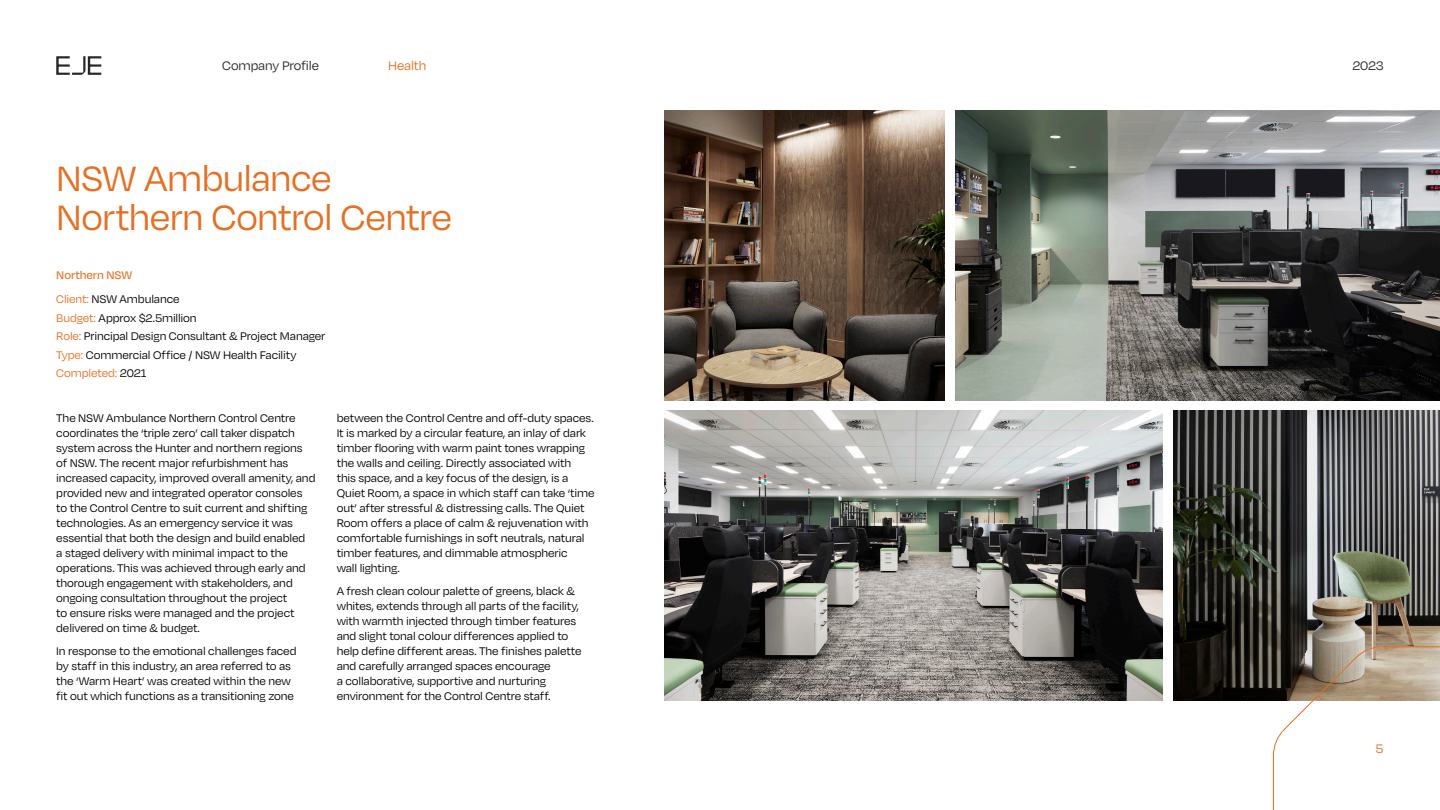
<style>
.page{position:relative;width:1440px;height:810px;background:#fff}
.page>*{position:absolute;margin:0;border:0;box-sizing:border-box;transform-origin:0 0}
.Heading_Small_Orange_-_Left_Align{font:40.5px/39.8px "Degular";letter-spacing:-.02em;color:#e66f23}
.t1{font:14.25px "Degular";letter-spacing:-.01em;color:#272727}
.t2{font:14.25px "Degular";letter-spacing:-.01em;color:#e66f23}
.Body_Copy_Small_Charcoal_-_Left_Align{font:12.75px/15px "Degular";letter-spacing:-.01em;color:#000}
.Paragraph_Style_2{font:12.75px "Degular";letter-spacing:-.01em;color:#000}
.Paragraph_Style_2-2{font:12.75px "Degular";letter-spacing:-.01em;color:#e66f23}
.Paragraph_Style_2-3{font:500 12.75px "Degular";letter-spacing:-.005em;color:#e66f23}
.s1{color:#e66f23}
.s2{color:#000}
</style>
<div class="page">
<img style="left:665px;top:110px;width:280px;height:290px">
<img style="left:956px;top:110px;width:484px;height:290px">
<img style="left:665px;top:410px;width:497px;height:290px">
<img style="left:1173px;top:410px;width:267px;height:290px">
<svg style="left:1273px;top:646px;width:167px;height:164px"></svg>
<svg style="left:56px;top:56px;width:45px;height:19px"></svg>
<p class="t1" style="left:222px;top:57px;width:98px">Company Profile</p>
<p class="t2" style="left:388px;top:57px;width:40px">Health</p>
<p class="t1" style="left:1353px;top:57px;width:33px">2023</p>
<p class="Heading_Small_Orange_-_Left_Align" style="left:56px;top:157px;width:397px">NSW Ambulance<br>Northern Control Centre</p>
<p class="Paragraph_Style_2-3" style="left:56px;top:268px;width:77px">Northern NSW</p>
<p class="Paragraph_Style_2" style="left:56px;top:292px;width:125px"><span class="s1">Client:</span> NSW Ambulance</p>
<p class="Paragraph_Style_2" style="left:56px;top:310px;width:142px"><span class="s1">Budget:</span> Approx $2.5million</p>
<p class="Paragraph_Style_2" style="left:56px;top:329px;width:271px"><span class="s1">Role:</span> Principal Design Consultant &amp; Project Manager</p>
<p class="Paragraph_Style_2" style="left:56px;top:347px;width:242px"><span class="s1">Type:</span> Commercial Office / NSW Health Facility</p>
<p class="Paragraph_Style_2-2" style="left:56px;top:366px;width:92px">Completed: <span class="s2">2021</span></p>
<p class="Body_Copy_Small_Charcoal_-_Left_Align" style="left:56px;top:410px;width:261px">The NSW Ambulance Northern Control Centre coordinates the ‘triple zero’ call taker dispatch system across the Hunter and northern regions of NSW. The recent major refurbishment has increased capacity, improved overall amenity, and provided new and integrated operator consoles to the Control Centre to suit current and shifting technologies. As an emergency service it was essential that both the design and build enabled<br>a staged delivery with minimal impact to the operations. This was achieved through early and thorough engagement with stakeholders, and ongoing consultation throughout the project<br>to ensure risks were managed and the project delivered on time &amp; budget.</p>
<p class="Body_Copy_Small_Charcoal_-_Left_Align" style="left:56px;top:643px;width:242px">In response to the emotional challenges faced by staff in this industry, an area referred to as the ‘Warm Heart’ was created within the new fit out which functions as a transitioning zone</p>
<p class="Body_Copy_Small_Charcoal_-_Left_Align" style="left:337px;top:410px;width:259px">between the Control Centre and off-duty spaces.<br>It is marked by a circular feature, an inlay of dark timber flooring with warm paint tones wrapping the walls and ceiling. Directly associated with<br>this space, and a key focus of the design, is a Quiet Room, a space in which staff can take ‘time out’ after stressful &amp; distressing calls. The Quiet Room offers a place of calm &amp; rejuvenation with comfortable furnishings in soft neutrals, natural timber features, and dimmable atmospheric<br>wall lighting.</p>
<p class="Body_Copy_Small_Charcoal_-_Left_Align" style="left:337px;top:583px;width:246px">A fresh clean colour palette of greens, black &amp; whites, extends through all parts of the facility, with warmth injected through timber features and slight tonal colour differences applied to help define different areas. The finishes palette and carefully arranged spaces encourage<br>a collaborative, supportive and nurturing environment for the Control Centre staff.</p>
<p class="t2" style="left:1376px;top:740px;width:10px">5</p>
</div>
